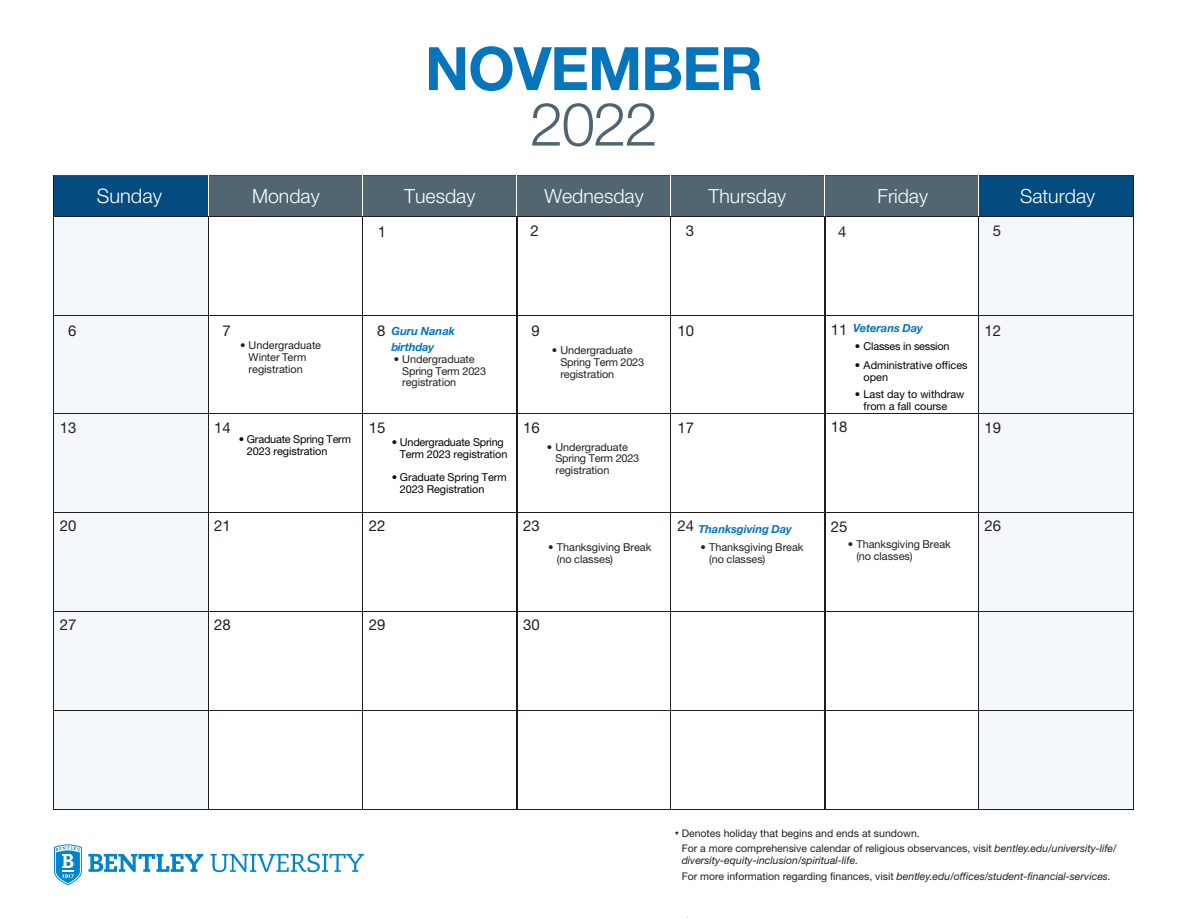
<style>
.page{position:relative;width:1188px;height:918px;background:#fff}
.page>*{position:absolute;margin:0;border:0;box-sizing:border-box;transform-origin:0 0}
.t1{font:700 60px "Helvetica Neue LT Std";letter-spacing:-.02em;color:#0775bc}
.t2{font:300 60px "Helvetica Neue LT Std";color:#4f646e}
.t3{font:300 19.95px "Helvetica Neue";color:#fff}
.t4{font:300 19.5px "Helvetica Neue";color:#fff}
.t5{font:15px "Helvetica Neue LT Std";color:#231f20}
.t6{font:italic 700 11.25px "Helvetica Neue";letter-spacing:-.01em;color:#0775bc}
.t7{font:italic 700 11.25px/16.2px "Helvetica Neue";letter-spacing:-.01em;color:#0076bd}
.t8{font:10.8px/11.6px "Helvetica Neue LT Std";letter-spacing:-.005em;color:#231f20}
.t9{font:10.8px/12px "Helvetica Neue LT Std";letter-spacing:-.005em;color:#000}
.t10{font:italic 10.5px/15.3px "Helvetica Neue LT Std";color:#231f20}
.t11{font:10.5px/15.3px "Helvetica Neue LT Std";color:#231f20}
.s1{font-style:italic}
.s2{font-style:normal}
</style>
<div class="page">
<hr style="left:1134px;top:175px;width:1px;height:634px;background:#211d1e">
<div style="left:54px;top:175px;width:1080px;height:41px;background:#516671"></div>
<div style="left:55px;top:217px;width:154px;height:593px;background:#f4f8fa"></div>
<div style="left:980px;top:217px;width:154px;height:593px;background:#f4f8fa"></div>
<div style="left:54px;top:176px;width:155px;height:40px;background:#044b7f"></div>
<div style="left:979px;top:175px;width:154px;height:41px;background:#044b7f"></div>
<hr style="left:54px;top:315px;width:1080px;height:1px;background:#211d1e">
<hr style="left:54px;top:414px;width:1080px;height:1px;background:#211d1e">
<hr style="left:54px;top:512px;width:1080px;height:1px;background:#211d1e">
<hr style="left:54px;top:611px;width:1080px;height:1px;background:#211d1e">
<hr style="left:54px;top:710px;width:1080px;height:1px;background:#211d1e">
<hr style="left:54px;top:175px;width:1080px;height:1px;background:#211d1e">
<hr style="left:54px;top:216px;width:1080px;height:1px;background:#211d1e">
<hr style="left:209px;top:216px;width:1px;height:594px;background:#211d1e">
<hr style="left:363px;top:216px;width:1px;height:594px;background:#211d1e">
<hr style="left:517px;top:216px;width:1px;height:594px;background:#211d1e">
<hr style="left:671px;top:216px;width:1px;height:594px;background:#211d1e">
<hr style="left:825px;top:217px;width:1px;height:593px;background:#211d1e">
<hr style="left:979px;top:216px;width:1px;height:594px;background:#211d1e">
<hr style="left:54px;top:175px;width:1px;height:635px;background:#211d1e">
<hr style="left:1133px;top:175px;width:1px;height:634px;background:#211d1e">
<hr style="left:54px;top:810px;width:1080px;height:1px;background:#211d1e">
<hr style="left:208px;top:175px;width:1px;height:41px;background:#fff">
<hr style="left:362px;top:175px;width:1px;height:41px;background:#fff">
<hr style="left:516px;top:175px;width:1px;height:41px;background:#fff">
<hr style="left:670px;top:175px;width:1px;height:41px;background:#fff">
<hr style="left:824px;top:175px;width:1px;height:41px;background:#fff">
<hr style="left:978px;top:175px;width:1px;height:41px;background:#fff">
<svg style="left:88px;top:854px;width:115px;height:18px"></svg>
<svg style="left:210px;top:854px;width:154px;height:18px"></svg>
<svg style="left:54px;top:844px;width:28px;height:41px"></svg>
<h1 class="t1" style="left:425px;top:32px;width:340px">NOVEMBER</h1>
<h1 class="t2" style="left:530px;top:88px;width:130px">2022</h1>
<h2 class="t3" style="left:97px;top:180px;width:67px">Sunday</h2>
<h3 class="t4" style="left:252px;top:181px;width:69px">Monday</h3>
<h3 class="t4" style="left:404px;top:180px;width:73px">Tuesday</h3>
<h3 class="t4" style="left:545px;top:181px;width:101px">Wednesday</h3>
<h3 class="t4" style="left:709px;top:180px;width:79px">Thursday</h3>
<h3 class="t4" style="left:878px;top:180px;width:52px">Friday</h3>
<h3 class="t4" style="left:1020px;top:180px;width:77px">Saturday</h3>
<h3 class="t5" style="left:378px;top:223px;width:10px">1</h3>
<h3 class="t5" style="left:686px;top:222px;width:10px">3</h3>
<h3 class="t5" style="left:838px;top:223px;width:10px">4</h3>
<h3 class="t5" style="left:993px;top:222px;width:10px">5</h3>
<h3 class="t5" style="left:531px;top:222px;width:10px">2</h3>
<p class="t6" style="left:853px;top:319px;width:71px">Veterans Day</p>
<p class="t9" style="left:855px;top:340px;width:96px">• Classes in session</p>
<p class="t9" style="left:864px;top:359px;width:106px;text-indent:-9px">• Administrative offices open</p>
<p class="t9" style="left:864px;top:387px;width:102px;line-height:12.8px;text-indent:-9px">• Last day to withdraw from a fall course</p>
<h3 class="t5" style="left:68px;top:321px;width:10px">6</h3>
<h3 class="t5" style="left:223px;top:321px;width:10px">7</h3>
<h3 class="t5" style="left:377px;top:321px;width:10px">8</h3>
<h3 class="t5" style="left:532px;top:321px;width:10px">9</h3>
<h3 class="t5" style="left:678px;top:321px;width:18px">10</h3>
<h3 class="t5" style="left:831px;top:320px;width:18px">11</h3>
<h3 class="t5" style="left:985px;top:321px;width:18px">12</h3>
<p class="t7" style="left:392px;top:323px;width:65px">Guru Nanak birthday</p>
<p class="t8" style="left:249px;top:339px;width:74px;line-height:12px;text-indent:-9px">• Undergraduate<br>Winter Term registration</p>
<p class="t8" style="left:560px;top:345px;width:85px;text-indent:-9px">• Undergraduate<br>Spring Term 2023 registration</p>
<p class="t8" style="left:402px;top:353px;width:85px;text-indent:-9px">• Undergraduate<br>Spring Term 2023 registration</p>
<h3 class="t5" style="left:60px;top:419px;width:18px">13</h3>
<h3 class="t5" style="left:214px;top:419px;width:18px">14</h3>
<h3 class="t5" style="left:369px;top:419px;width:18px">15</h3>
<h3 class="t5" style="left:523px;top:419px;width:18px">16</h3>
<h3 class="t5" style="left:678px;top:419px;width:18px">17</h3>
<h3 class="t5" style="left:831px;top:417px;width:18px">18</h3>
<h3 class="t5" style="left:985px;top:419px;width:18px">19</h3>
<p class="t9" style="left:247px;top:433px;width:106px;text-indent:-8px">• Graduate Spring Term<br>2023 registration</p>
<p class="t9" style="left:400px;top:436px;width:109px;text-indent:-8px">• Undergraduate Spring<br>Term 2023 registration</p>
<p class="t9" style="left:400px;top:472px;width:108px;text-indent:-8px">• Graduate Spring Term<br>2023 Registration</p>
<p class="t8" style="left:555px;top:441px;width:85px;text-indent:-9px">• Undergraduate<br>Spring Term 2023 registration</p>
<h3 class="t5" style="left:60px;top:517px;width:18px">20</h3>
<h3 class="t5" style="left:214px;top:517px;width:18px">21</h3>
<h3 class="t5" style="left:369px;top:517px;width:18px">22</h3>
<h3 class="t5" style="left:523px;top:517px;width:18px">23</h3>
<h3 class="t5" style="left:678px;top:517px;width:18px">24</h3>
<h3 class="t5" style="left:831px;top:518px;width:18px">25</h3>
<h3 class="t5" style="left:985px;top:517px;width:18px">26</h3>
<p class="t6" style="left:698px;top:520px;width:95px">Thanksgiving Day</p>
<p class="t8" style="left:709px;top:541px;width:96px;line-height:12px;text-indent:-9px">• Thanksgiving Break (no classes)</p>
<p class="t8" style="left:856px;top:538px;width:96px;line-height:12px;text-indent:-9px">• Thanksgiving Break (no classes)</p>
<p class="t8" style="left:557px;top:541px;width:96px;line-height:12px;text-indent:-9px">• Thanksgiving Break (no classes)</p>
<h3 class="t5" style="left:60px;top:616px;width:18px">27</h3>
<h3 class="t5" style="left:214px;top:616px;width:18px">28</h3>
<h3 class="t5" style="left:369px;top:616px;width:18px">29</h3>
<h3 class="t5" style="left:523px;top:616px;width:18px">30</h3>
<p class="t11" style="left:682px;top:826px;width:437px;text-indent:-7px">* Denotes holiday that begins and ends at sundown.<br>For a more comprehensive calendar of religious observances, visit <span class="s1">bentley.edu/university-life/</span></p>
<p class="t10" style="left:682px;top:853px;width:431px">diversity-equity-inclusion/spiritual-life.<br><span class="s2">For more information regarding finances, visit</span> bentley.edu/offices/student-financial-services.</p>
</div>
